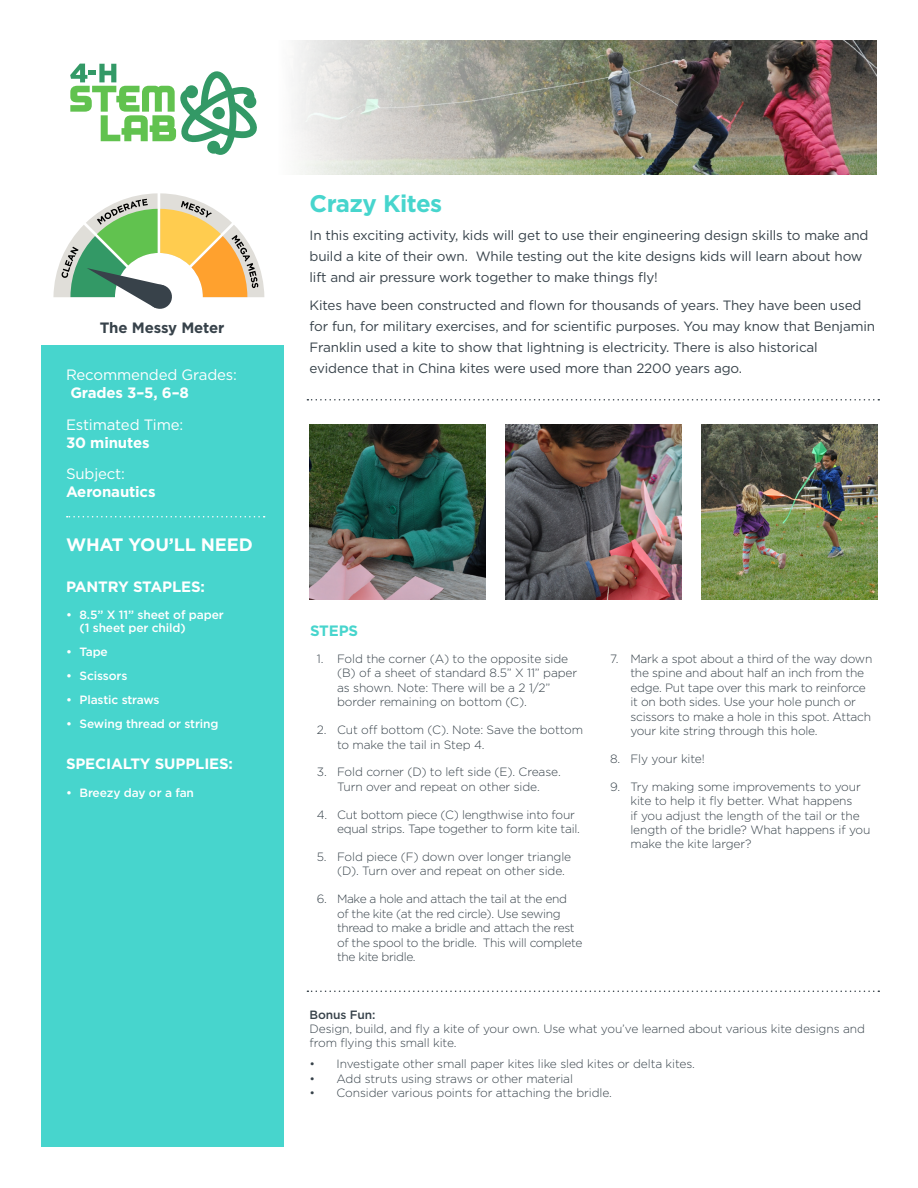
<style>
.page{position:relative;width:918px;height:1188px;background:#fff}
.page>*{position:absolute;margin:0;border:0;box-sizing:border-box;transform-origin:0 0}
.Head{font:700 24px "Gotham";letter-spacing:-.02em;color:#47d5cd}
.Body{font:700 18px "Gotham";letter-spacing:-.01em;color:#fff}
.Body-2{font:700 15px "Gotham";letter-spacing:-.01em;color:#fff}
.Body-3{font:15px "Gotham";letter-spacing:-.01em;color:#fff}
.Body-4{font:700 15px "Gotham";letter-spacing:-.01em;color:#37424a}
.Body-5{font:700 15px "Gotham";letter-spacing:-.01em;color:#47d5cd}
.Head-2{font:13.5px/21px "Gotham";letter-spacing:-.01em;color:#37424a}
.Body-6{font:300 12px/14.4px "Gotham";letter-spacing:-.015em;color:#37424a}
.t1{font:500 12px/13.5px "Gotham";letter-spacing:-.01em;color:#fff}
.Body-7{font:500 12px "Gotham";letter-spacing:-.01em;color:#37424a}
</style>
<div class="page">
<img style="left:864px;top:40px;width:13px;height:135px">
<div style="left:41px;top:345px;width:243px;height:802px;background:#47d5cd"></div>
<svg style="left:67px;top:516px;width:198px;height:2px"></svg>
<svg style="left:307px;top:399px;width:572px;height:2px"></svg>
<svg style="left:307px;top:991px;width:572px;height:1px"></svg>
<svg style="left:53px;top:193px;width:211px;height:116px"></svg>
<img style="left:310px;top:424px;width:175px;height:176px">
<img style="left:506px;top:424px;width:176px;height:176px">
<img style="left:702px;top:424px;width:176px;height:176px">
<img style="left:294px;top:40px;width:570px;height:135px">
<svg style="left:70px;top:64px;width:187px;height:91px"></svg>
<p class="Body-4" style="left:100px;top:318px;width:126px">The Messy Meter</p>
<p class="Body-3" style="left:66px;top:365px;width:173px">Recommended Grades:</p>
<p class="Body-2" style="left:70px;top:383px;width:120px">Grades 3–5, 6–8</p>
<p class="Body-3" style="left:66px;top:415px;width:119px">Estimated Time:</p>
<p class="Body-2" style="left:66px;top:432px;width:85px">30 minutes</p>
<p class="Body-3" style="left:66px;top:464px;width:61px">Subject:</p>
<p class="Body-2" style="left:66px;top:482px;width:91px">Aeronautics</p>
<p class="Body" style="left:66px;top:533px;width:188px">WHAT YOU’LL NEED</p>
<p class="Body-2" style="left:66px;top:576px;width:140px">PANTRY STAPLES:</p>
<p class="t1" style="left:80px;top:608px;width:146px;text-indent:-14px">• 8.5” X 11” sheet of paper (1 sheet per child)</p>
<p class="t1" style="left:66px;top:645px;width:43px">• Tape</p>
<p class="t1" style="left:66px;top:669px;width:63px">• Scissors</p>
<p class="t1" style="left:66px;top:693px;width:95px">• Plastic straws</p>
<p class="t1" style="left:66px;top:717px;width:154px">• Sewing thread or string</p>
<p class="Body-2" style="left:66px;top:753px;width:169px">SPECIALTY SUPPLIES:</p>
<p class="t1" style="left:66px;top:785px;width:130px">• Breezy day or a fan</p>
<p class="Head" style="left:310px;top:188px;width:134px">Crazy Kites</p>
<p class="Head-2" style="left:310px;top:224px;width:561px">In this exciting activity, kids will get to use their engineering design skills to make and build a kite of their own. While testing out the kite designs kids will learn about how lift and air pressure work together to make things fly!</p>
<p class="Head-2" style="left:310px;top:294px;width:567px">Kites have been constructed and flown for thousands of years. They have been used for fun, for military exercises, and for scientific purposes. You may know that Benjamin Franklin used a kite to show that lightning is electricity. There is also historical evidence that in China kites were used more than 2200 years ago.</p>
<p class="Body-5" style="left:310px;top:620px;width:50px">STEPS</p>
<p class="Body-6" style="left:337px;top:651px;width:242px;text-indent:-20px">1. Fold the corner (A) to the opposite side (B) of a sheet of standard 8.5” X 11” paper as shown. Note: There will be a 2 1/2” border remaining on bottom (C).</p>
<p class="Body-6" style="left:337px;top:722px;width:248px;text-indent:-20px">2. Cut off bottom (C). Note: Save the bottom to make the tail in Step 4.</p>
<p class="Body-6" style="left:317px;top:765px;width:245px;text-align:center">3. Fold corner (D) to left side (E). Crease.<br>Turn over and repeat on other side.</p>
<p class="Body-6" style="left:337px;top:807px;width:244px;text-indent:-20px">4. Cut bottom piece (C) lengthwise into four equal strips. Tape together to form kite tail.</p>
<p class="Body-6" style="left:337px;top:849px;width:236px;text-indent:-20px">5. Fold piece (F) down over longer triangle (D). Turn over and repeat on other side.</p>
<p class="Body-6" style="left:337px;top:892px;width:247px;text-indent:-20px">6. Make a hole and attach the tail at the end<br>of the kite (at the red circle). Use sewing thread to make a bridle and attach the rest of the spool to the bridle. This will complete the kite bridle.</p>
<p class="Body-6" style="left:630px;top:651px;width:243px;text-indent:-20px">7. Mark a spot about a third of the way down the spine and about half an inch from the edge. Put tape over this mark to reinforce it on both sides. Use your hole punch or scissors to make a hole in this spot. Attach your kite string through this hole.</p>
<p class="Body-6" style="left:610px;top:751px;width:96px">8. Fly your kite!</p>
<p class="Body-6" style="left:630px;top:779px;width:242px;text-indent:-20px">9. Try making some improvements to your kite to help it fly better. What happens<br>if you adjust the length of the tail or the length of the bridle? What happens if you make the kite larger?</p>
<p class="Body-7" style="left:310px;top:1006px;width:68px">Bonus Fun:</p>
<p class="Body-6" style="left:310px;top:1021px;width:557px">Design, build, and fly a kite of your own. Use what you’ve learned about various kite designs and from flying this small kite.</p>
<p class="Body-6" style="left:310px;top:1057px;width:387px">• Investigate other small paper kites like sled kites or delta kites.</p>
<p class="Body-6" style="left:310px;top:1071px;width:265px">• Add struts using straws or other material</p>
<p class="Body-6" style="left:310px;top:1085px;width:304px">• Consider various points for attaching the bridle.</p>
</div>
